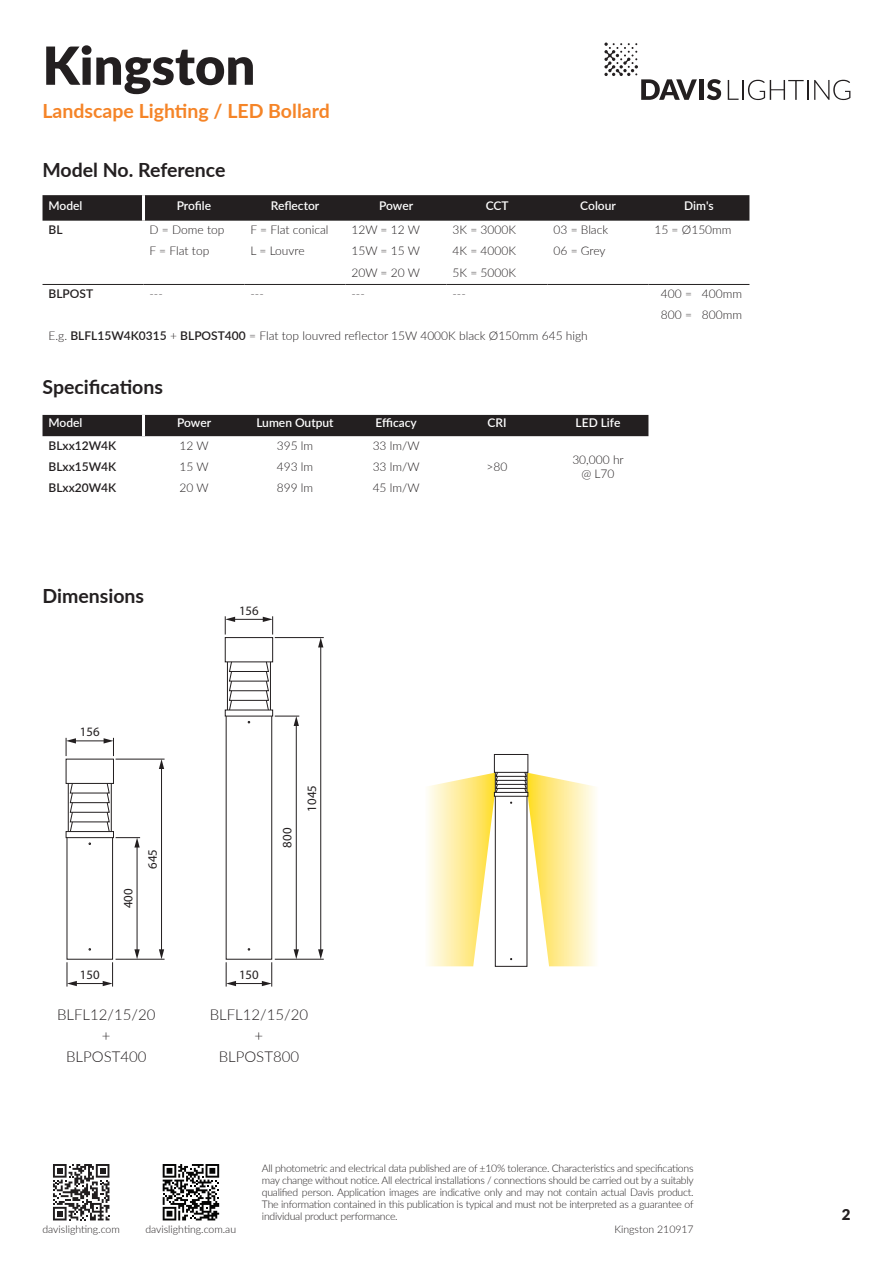
<style>
.page{position:relative;width:893px;height:1263px;background:#fff}
.page>*{position:absolute;margin:0;border:0;box-sizing:border-box;transform-origin:0 0}
.t1{font:900 52.5px "Lato";color:#231f20}
.t2{font:700 19.5px "Lato";color:#231f20}
.t3{font:700 19.5px "Lato";color:#f58427}
.t4{font:300 15px "Lato";color:#231f20}
.t5{font:900 15px "Lato";color:#231f20}
.t6{font:12.9px "Myriad Pro";color:#231f20}
.t7{font:300 12px "Lato";color:#231f20}
.t8{font:600 12px "Lato";color:#fff}
.t9{font:600 12px "Lato";color:#231f20}
.t10{font:300 10.5px/12px "Lato";letter-spacing:-.025em;color:#231f20;text-align:justify}
.t11{font:300 10.5px "Lato";color:#231f20}
.s1{font-weight:600}
</style>
<div class="page">
<div style="left:699px;top:79px;width:5px;height:21px;background:#231f20"></div>
<svg style="left:707px;top:79px;width:14px;height:21px"></svg>
<svg style="left:728px;top:80px;width:11px;height:20px"></svg>
<hr style="left:742px;top:80px;width:2px;height:20px;background:#231f20">
<svg style="left:748px;top:80px;width:60px;height:20px"></svg>
<svg style="left:814px;top:80px;width:36px;height:20px"></svg>
<svg style="left:604px;top:43px;width:93px;height:57px"></svg>
<svg style="left:53px;top:1164px;width:56px;height:56px"></svg>
<svg style="left:163px;top:1164px;width:56px;height:56px"></svg>
<div style="left:494px;top:754px;width:34px;height:19px;border:1px solid #231f20"></div>
<svg style="left:428px;top:772px;width:167px;height:194px"></svg>
<hr style="left:234px;top:983px;width:30px;height:1px;background:#231f20">
<svg style="left:262px;top:962px;width:10px;height:24px"></svg>
<svg style="left:226px;top:962px;width:10px;height:24px"></svg>
<div style="left:226px;top:716px;width:46px;height:243px;border:1px solid #231f20"></div>
<hr style="left:233px;top:619px;width:32px;height:1px;background:#231f20">
<svg style="left:263px;top:616px;width:10px;height:18px"></svg>
<svg style="left:225px;top:616px;width:10px;height:18px"></svg>
<div style="left:67px;top:837px;width:46px;height:122px;border:1px solid #231f20"></div>
<hr style="left:68px;top:783px;width:1px;height:48px;background:#231f20">
<hr style="left:111px;top:783px;width:1px;height:48px;background:#231f20">
<svg style="left:67px;top:962px;width:46px;height:24px"></svg>
<hr style="left:116px;top:759px;width:49px;height:1px;background:#231f20">
<hr style="left:161px;top:767px;width:1px;height:184px;background:#231f20">
<svg style="left:159px;top:759px;width:5px;height:10px"></svg>
<svg style="left:159px;top:949px;width:5px;height:10px"></svg>
<hr style="left:116px;top:959px;width:49px;height:1px;background:#231f20">
<hr style="left:74px;top:741px;width:31px;height:1px;background:#231f20">
<svg style="left:104px;top:738px;width:10px;height:18px"></svg>
<svg style="left:66px;top:738px;width:10px;height:18px"></svg>
<div style="left:66px;top:759px;width:48px;height:25px;border:1px solid #231f20"></div>
<svg style="left:69px;top:782px;width:41px;height:50px"></svg>
<hr style="left:137px;top:846px;width:1px;height:105px;background:#231f20">
<svg style="left:116px;top:837px;width:24px;height:10px"></svg>
<svg style="left:134px;top:949px;width:6px;height:10px"></svg>
<hr style="left:227px;top:662px;width:1px;height:48px;background:#231f20">
<hr style="left:270px;top:662px;width:1px;height:48px;background:#231f20">
<div style="left:225px;top:637px;width:48px;height:25px;border:1px solid #231f20"></div>
<svg style="left:229px;top:661px;width:40px;height:50px"></svg>
<hr style="left:275px;top:637px;width:49px;height:1px;background:#231f20">
<hr style="left:320px;top:646px;width:1px;height:305px;background:#231f20">
<svg style="left:318px;top:637px;width:5px;height:10px"></svg>
<svg style="left:318px;top:949px;width:5px;height:10px"></svg>
<hr style="left:275px;top:959px;width:49px;height:1px;background:#231f20">
<hr style="left:296px;top:724px;width:1px;height:227px;background:#231f20">
<svg style="left:275px;top:716px;width:24px;height:10px"></svg>
<svg style="left:294px;top:949px;width:5px;height:10px"></svg>
<svg style="left:43px;top:195px;width:706px;height:26px;background:#272324"></svg>
<hr style="left:142px;top:195px;width:3px;height:26px;background:#fff">
<hr style="left:43px;top:284px;width:101px;height:1px;background:#231f20">
<hr style="left:144px;top:284px;width:100px;height:1px;background:#231f20">
<hr style="left:244px;top:284px;width:101px;height:1px;background:#231f20">
<hr style="left:345px;top:284px;width:101px;height:1px;background:#231f20">
<hr style="left:446px;top:284px;width:101px;height:1px;background:#231f20">
<hr style="left:547px;top:284px;width:101px;height:1px;background:#231f20">
<hr style="left:648px;top:284px;width:101px;height:1px;background:#231f20">
<div style="left:43px;top:415px;width:605px;height:21px;background:#231f20"></div>
<hr style="left:142px;top:415px;width:3px;height:21px;background:#fff">
<p class="t1" style="left:43px;top:26px;width:214px">Kingston</p>
<p class="t3" style="left:43px;top:97px;width:289px">Landscape Lighting / LED Bollard</p>
<p class="t2" style="left:43px;top:156px;width:185px">Model No. Reference</p>
<p class="t8" style="left:49px;top:197px;width:35px">Model</p>
<p class="t8" style="left:177px;top:197px;width:36px">Profile</p>
<p class="t8" style="left:271px;top:197px;width:50px">Reflector</p>
<p class="t8" style="left:379px;top:197px;width:36px">Power</p>
<p class="t8" style="left:486px;top:197px;width:24px">CCT</p>
<p class="t8" style="left:580px;top:197px;width:37px">Colour</p>
<p class="t8" style="left:684px;top:197px;width:31px">Dim's</p>
<p class="t9" style="left:49px;top:221px;width:16px">BL</p>
<p class="t7" style="left:150px;top:221px;width:76px">D = Dome top</p>
<p class="t7" style="left:250px;top:221px;width:80px">F = Flat conical</p>
<p class="t7" style="left:351px;top:221px;width:70px">12W = 12 W</p>
<p class="t7" style="left:452px;top:221px;width:65px">3K = 3000K</p>
<p class="t7" style="left:553px;top:221px;width:56px">03 = Black</p>
<p class="t7" style="left:654px;top:221px;width:79px">15 = Ø150mm</p>
<p class="t7" style="left:150px;top:243px;width:61px">F = Flat top</p>
<p class="t7" style="left:250px;top:243px;width:56px">L = Louvre</p>
<p class="t7" style="left:351px;top:243px;width:70px">15W = 15 W</p>
<p class="t7" style="left:452px;top:243px;width:65px">4K = 4000K</p>
<p class="t7" style="left:553px;top:243px;width:54px">06 = Grey</p>
<p class="t7" style="left:351px;top:264px;width:70px">20W = 20 W</p>
<p class="t7" style="left:452px;top:264px;width:65px">5K = 5000K</p>
<p class="t9" style="left:49px;top:285px;width:46px">BLPOST</p>
<p class="t7" style="left:150px;top:285px;width:15px">---</p>
<p class="t7" style="left:250px;top:285px;width:15px">---</p>
<p class="t7" style="left:351px;top:285px;width:15px">---</p>
<p class="t7" style="left:452px;top:285px;width:15px">---</p>
<p class="t7" style="left:661px;top:285px;width:83px">400 = 400mm</p>
<p class="t7" style="left:661px;top:306px;width:83px">800 = 800mm</p>
<p class="t7" style="left:49px;top:328px;width:541px">E.g. <span class="s1">BLFL15W4K0315</span> + <span class="s1">BLPOST400</span> = Flat top louvred reflector 15W 4000K black Ø150mm 645 high</p>
<p class="t2" style="left:43px;top:372px;width:122px">Specifications</p>
<p class="t8" style="left:49px;top:414px;width:35px">Model</p>
<p class="t8" style="left:177px;top:414px;width:36px">Power</p>
<p class="t8" style="left:256px;top:414px;width:79px">Lumen Output</p>
<p class="t8" style="left:375px;top:414px;width:43px">Efficacy</p>
<p class="t8" style="left:487px;top:414px;width:21px">CRI</p>
<p class="t8" style="left:576px;top:414px;width:46px">LED Life</p>
<p class="t9" style="left:49px;top:436px;width:69px">BLxx12W4K</p>
<p class="t7" style="left:180px;top:437px;width:31px">12 W</p>
<p class="t7" style="left:277px;top:437px;width:38px">395 lm</p>
<p class="t7" style="left:373px;top:437px;width:48px">33 lm/W</p>
<p class="t7" style="left:487px;top:458px;width:22px">&gt;80</p>
<p class="t7" style="left:572px;top:451px;width:53px">30,000 hr</p>
<p class="t7" style="left:581px;top:465px;width:35px">@ L70</p>
<p class="t9" style="left:49px;top:458px;width:69px">BLxx15W4K</p>
<p class="t7" style="left:180px;top:458px;width:31px">15 W</p>
<p class="t7" style="left:277px;top:458px;width:38px">493 lm</p>
<p class="t7" style="left:373px;top:458px;width:48px">33 lm/W</p>
<p class="t9" style="left:49px;top:479px;width:69px">BLxx20W4K</p>
<p class="t7" style="left:180px;top:479px;width:31px">20 W</p>
<p class="t7" style="left:277px;top:479px;width:38px">899 lm</p>
<p class="t7" style="left:373px;top:479px;width:48px">45 lm/W</p>
<p class="t2" style="left:43px;top:581px;width:103px">Dimensions</p>
<p class="t6" style="left:80px;top:724px;width:21px">156</p>
<p class="t6" style="left:120px;top:908px;width:21px;rotate:-90deg">400</p>
<p class="t6" style="left:145px;top:869px;width:21px;rotate:-90deg">645</p>
<p class="t6" style="left:80px;top:966px;width:21px">150</p>
<p class="t4" style="left:57px;top:1004px;width:100px">BLFL12/15/20</p>
<p class="t4" style="left:102px;top:1025px;width:10px">+</p>
<p class="t4" style="left:66px;top:1046px;width:82px">BLPOST400</p>
<p class="t6" style="left:239px;top:602px;width:21px">156</p>
<p class="t6" style="left:279px;top:847px;width:21px;rotate:-90deg">800</p>
<p class="t6" style="left:304px;top:811px;width:28px;rotate:-90deg">1045</p>
<p class="t6" style="left:239px;top:966px;width:21px">150</p>
<p class="t4" style="left:210px;top:1004px;width:100px">BLFL12/15/20</p>
<p class="t4" style="left:255px;top:1025px;width:10px">+</p>
<p class="t4" style="left:219px;top:1046px;width:82px">BLPOST800</p>
<p class="t10" style="left:262px;top:1162px;width:433px">All photometric and electrical data published are of ±10% tolerance. Characteristics and specifications may change without notice. All electrical installations / connections should be carried out by a suitably qualified person. Application images are indicative only and may not contain actual Davis product.<br>The information contained in this publication is typical and must not be interpreted as a guarantee of individual product performance.</p>
<p class="t11" style="left:43px;top:1222px;width:79px">davislighting.com</p>
<p class="t11" style="left:145px;top:1222px;width:92px">davislighting.com.au</p>
<p class="t11" style="left:614px;top:1222px;width:81px">Kingston 210917</p>
<p class="t5" style="left:842px;top:1204px;width:10px">2</p>
</div>
